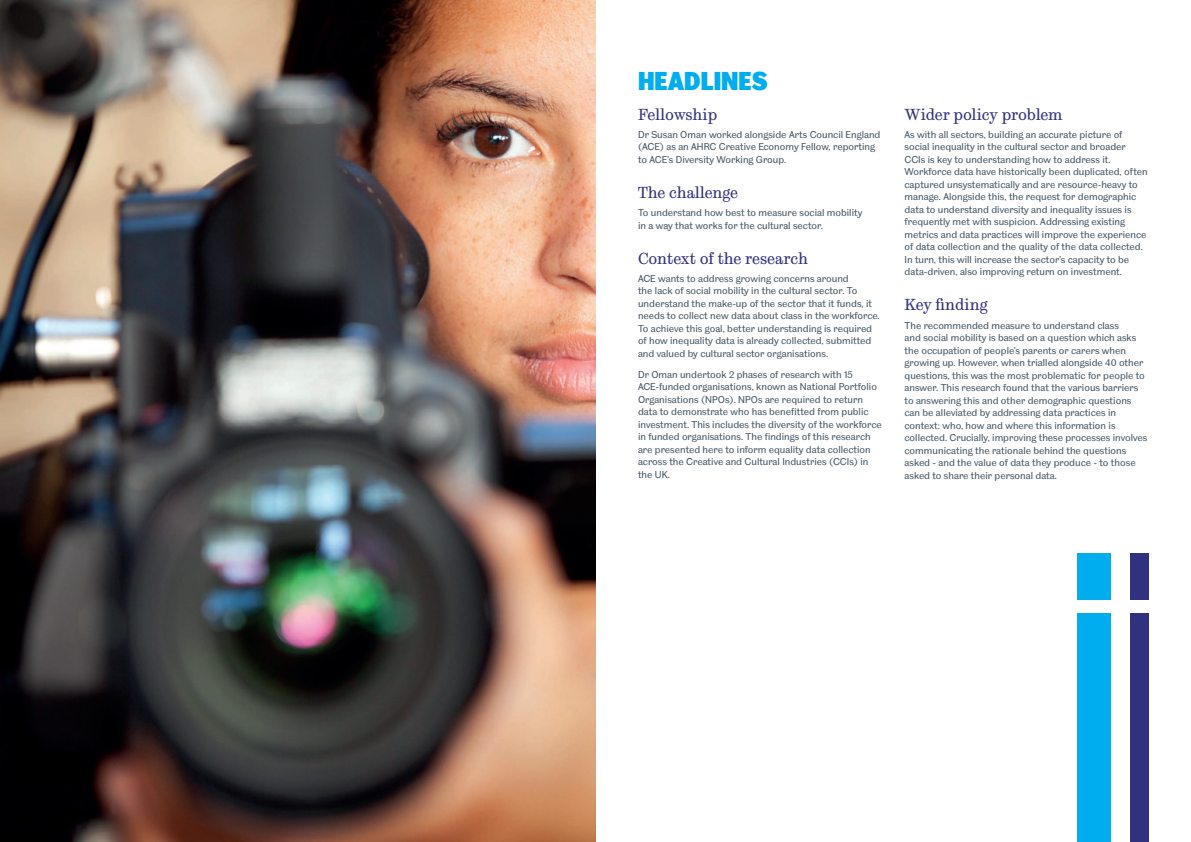
<style>
.page{position:relative;width:1191px;height:842px;background:#fff}
.page>*{position:absolute;margin:0;border:0;box-sizing:border-box;transform-origin:0 0}
.Heading{font:26px "TUOS Pro Blake Display";color:#00aeef}
.Subheading{font:16px "TUOS Stephenson";letter-spacing:-.01em;color:#30317f}
.Body_text{font:10px/12.5px "TUOS Blake";color:#475865}
</style>
<div class="page">
<img style="left:0;top:0;width:595px;height:842px">
<div style="left:1077px;top:614px;width:33px;height:228px;background:#00aeef"></div>
<div style="left:1130px;top:614px;width:18px;height:228px;background:#30317f"></div>
<div style="left:1077px;top:553px;width:33px;height:47px;background:#00aeef"></div>
<div style="left:1130px;top:553px;width:18px;height:47px;background:#30317f"></div>
<p class="Heading" style="left:638px;top:65px;width:131px">HEADLINES</p>
<p class="Subheading" style="left:638px;top:104px;width:81px">Fellowship</p>
<p class="Body_text" style="left:638px;top:128px;width:244px">Dr Susan Oman worked alongside Arts Council England (ACE) as an AHRC Creative Economy Fellow, reporting to ACE’s Diversity Working Group.</p>
<p class="Subheading" style="left:638px;top:182px;width:102px">The challenge</p>
<p class="Body_text" style="left:638px;top:206px;width:226px">To understand how best to measure social mobility in a way that works for the cultural sector.</p>
<p class="Subheading" style="left:638px;top:248px;width:171px">Context of the research</p>
<p class="Body_text" style="left:638px;top:272px;width:243px">ACE wants to address growing concerns around<br>the lack of social mobility in the cultural sector. To understand the make-up of the sector that it funds, it needs to collect new data about class in the workforce.<br>To achieve this goal, better understanding is required of how inequality data is already collected, submitted and valued by cultural sector organisations.</p>
<p class="Body_text" style="left:638px;top:368px;width:245px">Dr Oman undertook 2 phases of research with 15<br>ACE-funded organisations, known as National Portfolio Organisations (NPOs). NPOs are required to return data to demonstrate who has benefitted from public investment. This includes the diversity of the workforce in funded organisations. The findings of this research are presented here to inform equality data collection across the Creative and Cultural Industries (CCIs) in the UK.</p>
<p class="Subheading" style="left:904px;top:104px;width:159px">Wider policy problem</p>
<p class="Body_text" style="left:904px;top:128px;width:244px">As with all sectors, building an accurate picture of social inequality in the cultural sector and broader CCIs is key to understanding how to address it.<br>Workforce data have historically been duplicated, often captured unsystematically and are resource-heavy to manage. Alongside this, the request for demographic data to understand diversity and inequality issues is frequently met with suspicion. Addressing existing metrics and data practices will improve the experience of data collection and the quality of the data collected.<br>In turn, this will increase the sector’s capacity to be data-driven, also improving return on investment.</p>
<p class="Subheading" style="left:904px;top:295px;width:85px">Key finding</p>
<p class="Body_text" style="left:904px;top:319px;width:244px">The recommended measure to understand class<br>and social mobility is based on a question which asks the occupation of people’s parents or carers when growing up. However, when trialled alongside 40 other questions, this was the most problematic for people to answer. This research found that the various barriers to answering this and other demographic questions can be alleviated by addressing data practices in context: who, how and where this information is collected. Crucially, improving these processes involves communicating the rationale behind the questions asked - and the value of data they produce - to those asked to share their personal data.</p>
</div>
